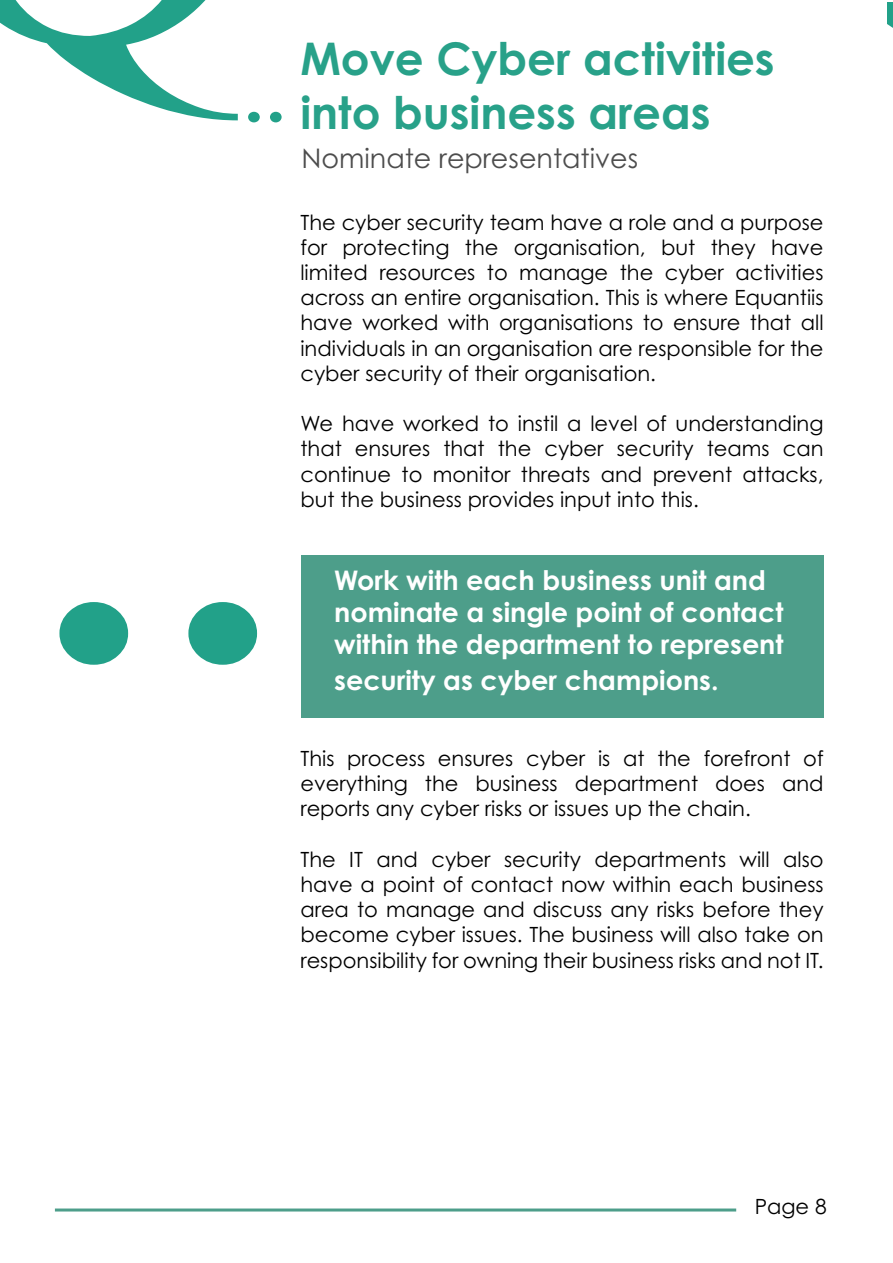
<style>
.page{position:relative;width:893px;height:1263px;background:#fff}
.page>*{position:absolute;margin:0;border:0;box-sizing:border-box;transform-origin:0 0}
.t1{font:700 45px/54px "Century Gothic Pro";color:#28a189}
.t2{font:700 27px/32.4px "Century Gothic Pro";color:#fff}
.t3{font:27px "Century Gothic Pro";color:#4d4d4d}
.t4{font:21px/25.2px "Century Gothic Pro";color:#000;text-align:justify}
</style>
<div class="page">
<div style="left:301px;top:555px;width:523px;height:162px;background:#4d9e8a"></div>
<svg style="left:0;top:1px;width:238px;height:119px"></svg>
<svg style="left:248px;top:112px;width:12px;height:10px"></svg>
<svg style="left:270px;top:112px;width:12px;height:10px"></svg>
<hr style="left:55px;top:1208px;width:681px;height:3px;background:#4d9e8a">
<svg style="left:888px;top:3px;width:5px;height:25px"></svg>
<svg style="left:59px;top:602px;width:69px;height:63px"></svg>
<svg style="left:188px;top:602px;width:69px;height:63px"></svg>
<h1 class="t1" style="left:300px;top:31px;width:476px">Move Cyber activities into business areas</h1>
<p class="t3" style="left:301px;top:142px;width:338px">Nominate representatives</p>
<p class="t4" style="left:300px;top:209px;width:525px">The cyber security team have a role and a purpose for protecting the organisation, but they have limited resources to manage the cyber activities across an entire organisation. This is where Equantiis have worked with organisations to ensure that all individuals in an organisation are responsible for the cyber security of their organisation.</p>
<p class="t4" style="left:300px;top:411px;width:525px">We have worked to instil a level of understanding that ensures that the cyber security teams can continue to monitor threats and prevent attacks, but the business provides input into this.</p>
<p class="t2" style="left:334px;top:563px;width:451px">Work with each business unit and nominate a single point of contact within the department to represent</p>
<p class="t2" style="left:334px;top:664px;width:386px">security as cyber champions.</p>
<p class="t4" style="left:300px;top:745px;width:525px">This process ensures cyber is at the forefront of everything the business department does and reports any cyber risks or issues up the chain.</p>
<p class="t4" style="left:300px;top:846px;width:525px">The IT and cyber security departments will also have a point of contact now within each business area to manage and discuss any risks before they become cyber issues. The business will also take on responsibility for owning their business risks and not IT.</p>
<p class="t4" style="left:755px;top:1194px;width:74px">Page 8</p>
</div>
